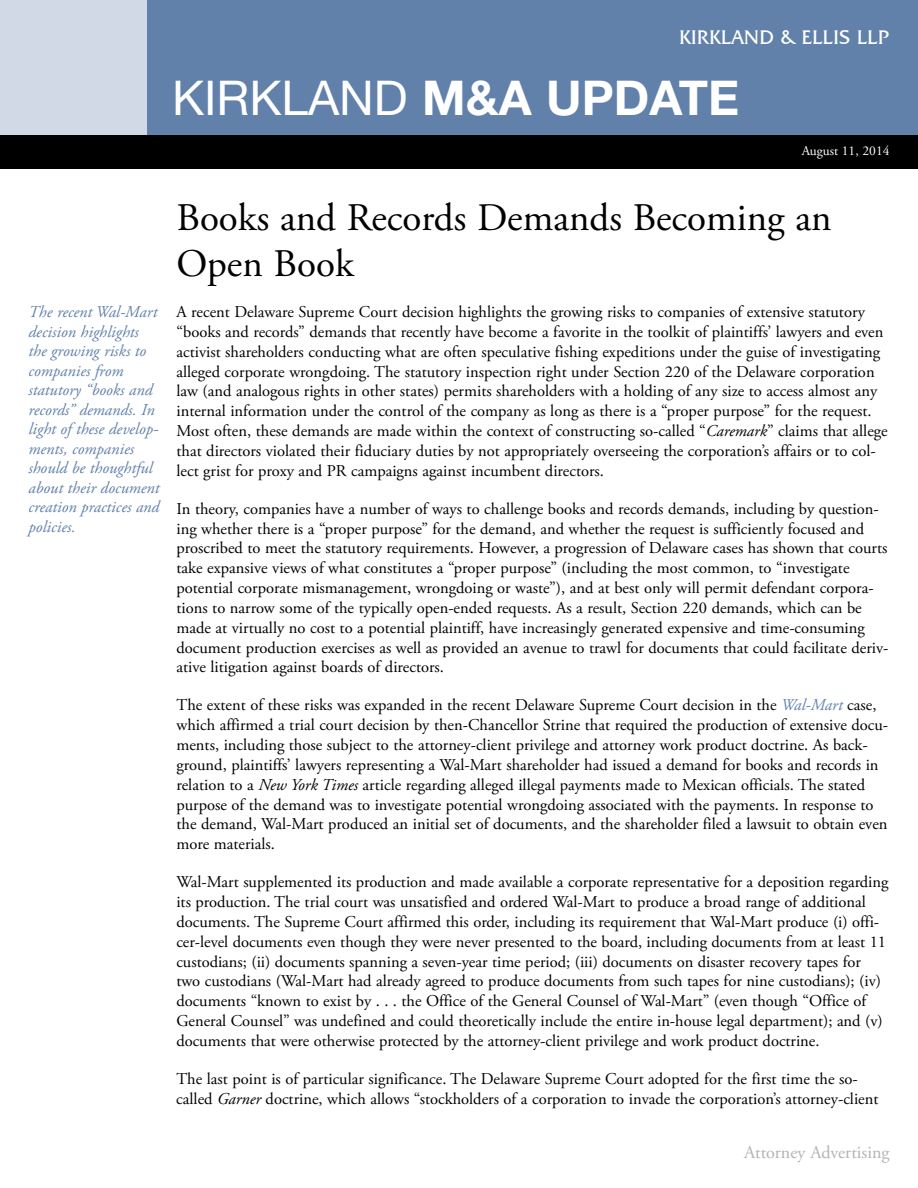
<style>
.page{position:relative;width:918px;height:1188px;background:#fff}
.page>*{position:absolute;margin:0;border:0;box-sizing:border-box;transform-origin:0 0}
.t1{font:700 48px "Helvetica Neue LT Std";color:#fff}
.t2{font:39px/46.8px "Adobe Garamond Pro";color:#000}
.t3{font:20.25px "Friz Quadrata IT Cby BT";color:#fff}
.t4{font:18px "Adobe Garamond Pro";color:#b3b3b3}
.t5{font:16.5px/19.8px "Adobe Garamond Pro";color:#000}
.t6{font:italic 16.5px/19.5px "Adobe Garamond Pro";color:#6281aa}
.t7{font:13.5px "Adobe Garamond Pro";color:#fff}
.s1{font-weight:400}
.s2{font-style:italic}
.s3{font-style:italic;color:#6281aa}
</style>
<div class="page">
<div style="left:119px;top:0;width:799px;height:135px;background:#6281aa"></div>
<div style="left:0;top:0;width:146px;height:135px;background:#d0d9e5"></div>
<div style="left:0;top:135px;width:918px;height:34px;background:#000"></div>
<p class="t3" style="left:679px;top:25px;width:212px">KIRKLAND &amp; ELLIS LLP</p>
<h1 class="t1" style="left:172px;top:81px;width:569px"><span class="s1">KIRKLAND</span> M&amp;A UPDATE</h1>
<p class="t7" style="left:802px;top:145px;width:89px">August 11, 2014</p>
<p class="t6" style="left:28px;top:304px;width:133px">The recent Wal-Mart decision highlights the growing risks to companies from statutory “books and records” demands. In light of these develop&shy;ments, companies should be thoughtful about their document creation practices and policies.</p>
<h2 class="t2" style="left:176px;top:197px;width:657px">Books and Records Demands Becoming an<br>Open Book</h2>
<p class="t5" style="left:176px;top:303px;width:713px">A recent Delaware Supreme Court decision highlights the growing risks to companies of extensive statutory “books and records” demands that recently have become a favorite in the toolkit of plaintiffs’ lawyers and even activist shareholders conducting what are often speculative fishing expeditions under the guise of investigating alleged corporate wrongdoing. The statutory inspection right under Section 220 of the Delaware corporation law (and analogous rights in other states) permits shareholders with a holding of any size to access almost any internal information under the control of the company as long as there is a “proper purpose” for the request.<br>Most often, these demands are made within the context of constructing so-called “<span class="s2">Caremark</span>” claims that allege that directors violated their fiduciary duties by not appropriately overseeing the corporation’s affairs or to col&shy;lect grist for proxy and PR campaigns against incumbent directors.</p>
<p class="t5" style="left:176px;top:500px;width:714px">In theory, companies have a number of ways to challenge books and records demands, including by question&shy;ing whether there is a “proper purpose” for the demand, and whether the request is sufficiently focused and proscribed to meet the statutory requirements. However, a progression of Delaware cases has shown that courts take expansive views of what constitutes a “proper purpose” (including the most common, to “investigate potential corporate mismanagement, wrongdoing or waste”), and at best only will permit defendant corpora&shy;tions to narrow some of the typically open-ended requests. As a result, Section 220 demands, which can be made at virtually no cost to a potential plaintiff, have increasingly generated expensive and time-consuming document production exercises as well as provided an avenue to trawl for documents that could facilitate deriv&shy;ative litigation against boards of directors.</p>
<p class="t5" style="left:176px;top:697px;width:713px">The extent of these risks was expanded in the recent Delaware Supreme Court decision in the <span class="s3">Wal-Mart</span> case, which affirmed a trial court decision by then-Chancellor Strine that required the production of extensive docu&shy;ments, including those subject to the attorney-client privilege and attorney work product doctrine. As back&shy;ground, plaintiffs’ lawyers representing a Wal-Mart shareholder had issued a demand for books and records in relation to a <span class="s2">New York Times</span> article regarding alleged illegal payments made to Mexican officials. The stated purpose of the demand was to investigate potential wrongdoing associated with the payments. In response to the demand, Wal-Mart produced an initial set of documents, and the shareholder filed a lawsuit to obtain even more materials.</p>
<p class="t5" style="left:176px;top:873px;width:714px">Wal-Mart supplemented its production and made available a corporate representative for a deposition regarding its production. The trial court was unsatisfied and ordered Wal-Mart to produce a broad range of additional documents. The Supreme Court affirmed this order, including its requirement that Wal-Mart produce (i) offi&shy;cer-level documents even though they were never presented to the board, including documents from at least 11 custodians; (ii) documents spanning a seven-year time period; (iii) documents on disaster recovery tapes for two custodians (Wal-Mart had already agreed to produce documents from such tapes for nine custodians); (iv) documents “known to exist by . . . the Office of the General Counsel of Wal-Mart” (even though “Office of General Counsel” was undefined and could theoretically include the entire in-house legal department); and (v) documents that were otherwise protected by the attorney-client privilege and work product doctrine.</p>
<p class="t5" style="left:176px;top:1070px;width:704px">The last point is of particular significance. The Delaware Supreme Court adopted for the first time the so&shy;called <span class="s2">Garner</span> doctrine, which allows “stockholders of a corporation to invade the corporation’s attorney-client</p>
<p class="t4" style="left:744px;top:1145px;width:147px">Attorney Advertising</p>
</div>
